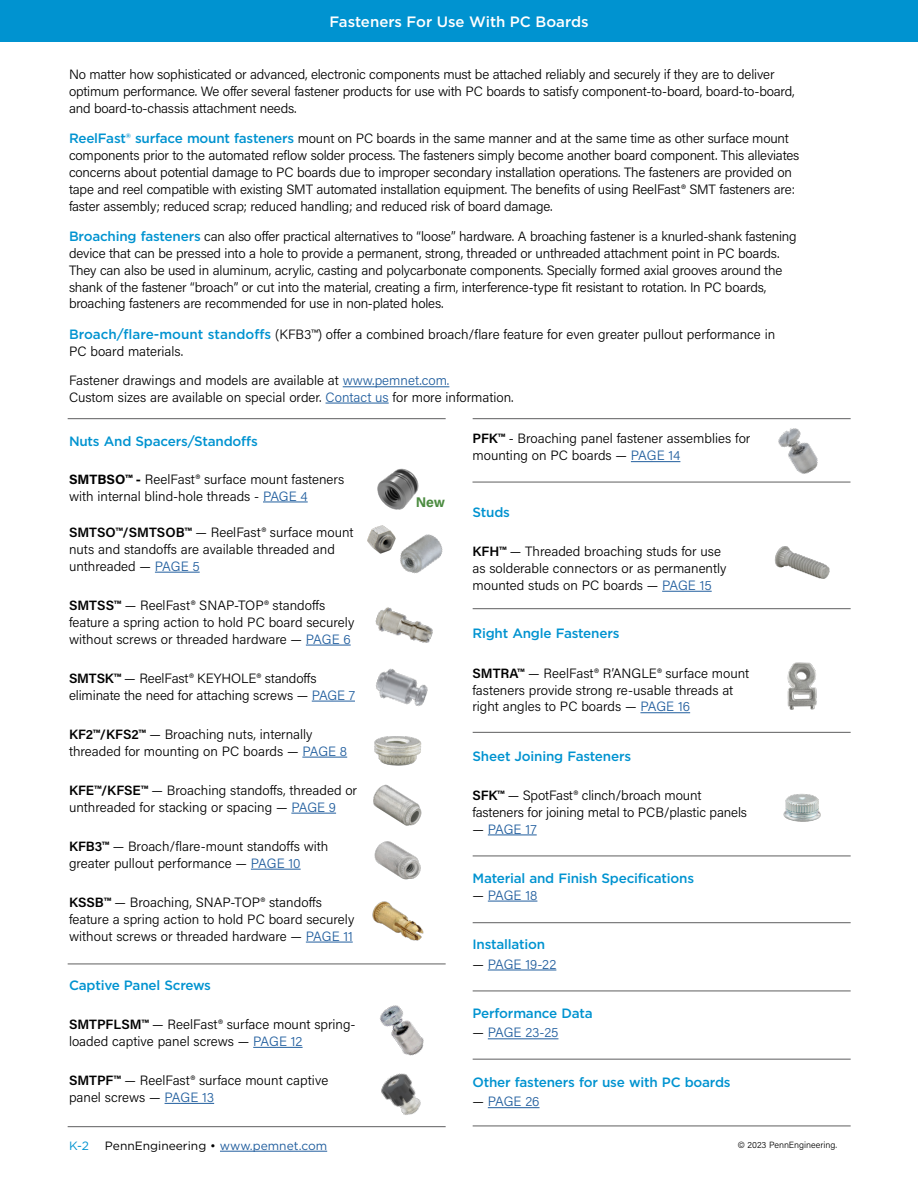
<style>
.page{position:relative;width:918px;height:1188px;background:#fff}
.page>*{position:absolute;margin:0;border:0;box-sizing:border-box;transform-origin:0 0}
.t1{font:500 15px "Gotham";color:#fff}
.t2{font:700 14.1px "Acumin Pro";color:#4b8b40}
.t3{font:300 13.5px/16.8px "Acumin Pro";letter-spacing:-.01em;color:#000}
.t4{font:500 13.5px "Gotham";letter-spacing:-.015em;color:#0093d0}
.t5{font:300 13.5px "Acumin Pro";letter-spacing:-.01em;color:#215e9e}
.t6{font:12px "Gotham";color:#000}
.t7{font:12px "Gotham";color:#0093d0}
.t8{font:300 9px "Acumin Pro";color:#000}
.s1{font-family:"Gotham";font-weight:500;color:#0093d0}
.s2{color:#215e9e}
.s3{font-weight:700}
.s4{font-weight:600}
.s5{color:#000}
</style>
<div class="page">
<div style="left:0;top:0;width:918px;height:41px;background:#0093d0"></div>
<hr style="left:220px;top:1151px;width:107px;height:1px;background:#215e9e">
<hr style="left:343px;top:386px;width:106px;height:1px;background:#215e9e">
<hr style="left:326px;top:403px;width:63px;height:1px;background:#215e9e">
<hr style="left:263px;top:502px;width:45px;height:1px;background:#215e9e">
<hr style="left:155px;top:572px;width:45px;height:1px;background:#215e9e">
<hr style="left:306px;top:645px;width:45px;height:1px;background:#215e9e">
<hr style="left:312px;top:701px;width:43px;height:1px;background:#215e9e">
<hr style="left:302px;top:757px;width:45px;height:1px;background:#215e9e">
<hr style="left:291px;top:813px;width:45px;height:1px;background:#215e9e">
<hr style="left:251px;top:869px;width:50px;height:1px;background:#215e9e">
<hr style="left:306px;top:942px;width:47px;height:1px;background:#215e9e">
<hr style="left:253px;top:1047px;width:50px;height:1px;background:#215e9e">
<hr style="left:165px;top:1103px;width:49px;height:1px;background:#215e9e">
<hr style="left:631px;top:461px;width:49px;height:1px;background:#215e9e">
<hr style="left:662px;top:591px;width:50px;height:1px;background:#215e9e">
<hr style="left:640px;top:712px;width:50px;height:1px;background:#215e9e">
<hr style="left:488px;top:835px;width:49px;height:1px;background:#215e9e">
<hr style="left:488px;top:901px;width:49px;height:1px;background:#215e9e">
<hr style="left:488px;top:970px;width:68px;height:1px;background:#215e9e">
<hr style="left:488px;top:1039px;width:70px;height:1px;background:#215e9e">
<hr style="left:488px;top:1107px;width:52px;height:1px;background:#215e9e">
<img style="left:374px;top:736px;width:47px;height:30px">
<img style="left:372px;top:901px;width:52px;height:40px">
<img style="left:381px;top:1073px;width:40px;height:42px">
<img style="left:778px;top:428px;width:40px;height:46px">
<img style="left:374px;top:841px;width:47px;height:39px">
<img style="left:373px;top:785px;width:49px;height:41px">
<img style="left:400px;top:534px;width:43px;height:40px">
<img style="left:368px;top:525px;width:28px;height:29px">
<img style="left:775px;top:546px;width:55px;height:33px">
<img style="left:787px;top:662px;width:30px;height:48px">
<img style="left:783px;top:794px;width:38px;height:28px">
<img style="left:379px;top:1005px;width:45px;height:51px">
<img style="left:375px;top:668px;width:53px;height:39px">
<img style="left:375px;top:607px;width:58px;height:36px">
<img style="left:377px;top:468px;width:42px;height:42px">
<hr style="left:68px;top:418px;width:378px;height:1px;background:#707071">
<hr style="left:68px;top:963px;width:378px;height:1px;background:#707071">
<hr style="left:68px;top:1126px;width:378px;height:1px;background:#707071">
<hr style="left:473px;top:418px;width:378px;height:1px;background:#707071">
<hr style="left:473px;top:608px;width:378px;height:1px;background:#707071">
<hr style="left:473px;top:732px;width:378px;height:1px;background:#707071">
<hr style="left:473px;top:855px;width:378px;height:1px;background:#707071">
<hr style="left:473px;top:922px;width:378px;height:1px;background:#707071">
<hr style="left:473px;top:990px;width:378px;height:1px;background:#707071">
<hr style="left:473px;top:1059px;width:378px;height:1px;background:#707071">
<hr style="left:473px;top:1125px;width:378px;height:1px;background:#707071">
<hr style="left:472px;top:482px;width:378px;height:1px;background:#707071">
<p class="t1" style="left:329px;top:11px;width:261px">Fasteners For Use With PC Boards</p>
<p class="t3" style="left:69px;top:65px;width:727px">No matter how sophisticated or advanced, electronic components must be attached reliably and securely if they are to deliver optimum performance. We offer several fastener products for use with PC boards to satisfy component-to-board, board-to-board, and board-to-chassis attachment needs.</p>
<p class="t3" style="left:69px;top:129px;width:732px"><span class="s1">ReelFast® surface mount fasteners</span> mount on PC boards in the same manner and at the same time as other surface mount components prior to the automated reflow solder process. The fasteners simply become another board component. This alleviates concerns about potential damage to PC boards due to improper secondary installation operations. The fasteners are provided on tape and reel compatible with existing SMT automated installation equipment. The benefits of using ReelFast® SMT fasteners are: faster assembly; reduced scrap; reduced handling; and reduced risk of board damage.</p>
<p class="t3" style="left:69px;top:227px;width:729px"><span class="s1">Broaching fasteners</span> can also offer practical alternatives to “loose” hardware. A broaching fastener is a knurled-shank fastening device that can be pressed into a hole to provide a permanent, strong, threaded or unthreaded attachment point in PC boards.<br>They can also be used in aluminum, acrylic, casting and polycarbonate components. Specially formed axial grooves around the shank of the fastener “broach” or cut into the material, creating a firm, interference-type fit resistant to rotation. In PC boards, broaching fasteners are recommended for use in non-plated holes.</p>
<p class="t3" style="left:69px;top:325px;width:708px"><span class="s1">Broach/flare-mount standoffs</span> (KFB3™) offer a combined broach/flare feature for even greater pullout performance in<br>PC board materials.</p>
<p class="t3" style="left:69px;top:372px;width:446px;line-height:16.2px">Fastener drawings and models are available at <span class="s2">www.pemnet.com.<br></span>Custom sizes are available on special order. <span class="s2">Contact us</span> for more information.</p>
<p class="t4" style="left:69px;top:432px;width:190px">Nuts And Spacers/Standoffs</p>
<p class="t3" style="left:69px;top:470px;width:277px"><span class="s3">SMTBSO™ -</span> ReelFast® surface mount fasteners with internal blind-hole threads - <span class="s2">PAGE 4</span></p>
<p class="t3" style="left:69px;top:523px;width:286px"><span class="s4">SMTSO™/SMTSOB™</span> — ReelFast® surface mount nuts and standoffs are available threaded and unthreaded — <span class="s2">PAGE 5</span></p>
<p class="t3" style="left:69px;top:596px;width:287px"><span class="s4">SMTSS™</span> — ReelFast® SNAP-TOP® standoffs feature a spring action to hold PC board securely without screws or threaded hardware — <span class="s2">PAGE 6</span></p>
<p class="t3" style="left:69px;top:669px;width:288px"><span class="s4">SMTSK™</span> — ReelFast® KEYHOLE® standoffs eliminate the need for attaching screws — <span class="s2">PAGE 7</span></p>
<p class="t3" style="left:69px;top:725px;width:280px"><span class="s4">KF2™/KFS2™</span> — Broaching nuts, internally threaded for mounting on PC boards — <span class="s2">PAGE 8</span></p>
<p class="t3" style="left:69px;top:781px;width:290px"><span class="s4">KFE™/KFSE™</span> — Broaching standoffs, threaded or unthreaded for stacking or spacing — <span class="s2">PAGE 9</span></p>
<p class="t3" style="left:69px;top:837px;width:261px"><span class="s4">KFB3™</span> — Broach/flare-mount standoffs with greater pullout performance — <span class="s2">PAGE 10</span></p>
<p class="t3" style="left:69px;top:893px;width:287px"><span class="s4">KSSB™</span> — Broaching, SNAP-TOP® standoffs feature a spring action to hold PC board securely without screws or threaded hardware — <span class="s2">PAGE 11</span></p>
<p class="t4" style="left:69px;top:976px;width:144px">Captive Panel Screws</p>
<p class="t3" style="left:69px;top:1015px;width:288px"><span class="s4">SMTPFLSM™</span> — ReelFast® surface mount spring&shy;loaded captive panel screws — <span class="s2">PAGE 12</span></p>
<p class="t3" style="left:69px;top:1072px;width:261px"><span class="s4">SMTPF™</span> — ReelFast® surface mount captive panel screws — <span class="s2">PAGE 13</span></p>
<p class="t3" style="left:472px;top:430px;width:280px"><span class="s4">PFK™</span> - Broaching panel fastener assemblies for mounting on PC boards — <span class="s2">PAGE 14</span></p>
<p class="t2" style="left:416px;top:492px;width:31px">New</p>
<p class="t4" style="left:472px;top:503px;width:39px">Studs</p>
<p class="t3" style="left:472px;top:543px;width:256px"><span class="s4">KFH™</span> — Threaded broaching studs for use as solderable connectors or as permanently mounted studs on PC boards — <span class="s2">PAGE 15</span></p>
<p class="t4" style="left:472px;top:625px;width:149px">Right Angle Fasteners</p>
<p class="t3" style="left:472px;top:664px;width:278px"><span class="s4">SMTRA™</span> — ReelFast® R’ANGLE® surface mount fasteners provide strong re-usable threads at right angles to PC boards — <span class="s2">PAGE 16</span></p>
<p class="t4" style="left:472px;top:747px;width:160px">Sheet Joining Fasteners</p>
<p class="t3" style="left:472px;top:786px;width:276px"><span class="s4">SFK™</span> — SpotFast® clinch/broach mount fasteners for joining metal to PCB/plastic panels</p>
<p class="t5" style="left:472px;top:820px;width:66px"><span class="s5">—</span> PAGE 17</p>
<p class="t4" style="left:472px;top:869px;width:223px">Material and Finish Specifications</p>
<p class="t5" style="left:472px;top:886px;width:66px"><span class="s5">—</span> PAGE 18</p>
<p class="t4" style="left:472px;top:935px;width:74px">Installation</p>
<p class="t5" style="left:472px;top:955px;width:85px"><span class="s5">—</span> PAGE 19-22</p>
<p class="t4" style="left:472px;top:1004px;width:122px">Performance Data</p>
<p class="t5" style="left:472px;top:1023px;width:87px"><span class="s5">—</span> PAGE 23-25</p>
<p class="t4" style="left:472px;top:1073px;width:260px">Other fasteners for use with PC boards</p>
<p class="t5" style="left:472px;top:1092px;width:69px"><span class="s5">—</span> PAGE 26</p>
<p class="t8" style="left:738px;top:1139px;width:101px">© 2023 PennEngineering.</p>
<p class="t7" style="left:69px;top:1138px;width:22px">K-2</p>
<p class="t6" style="left:105px;top:1138px;width:224px">PennEngineering • <span class="s2">www.pemnet.com</span></p>
</div>
